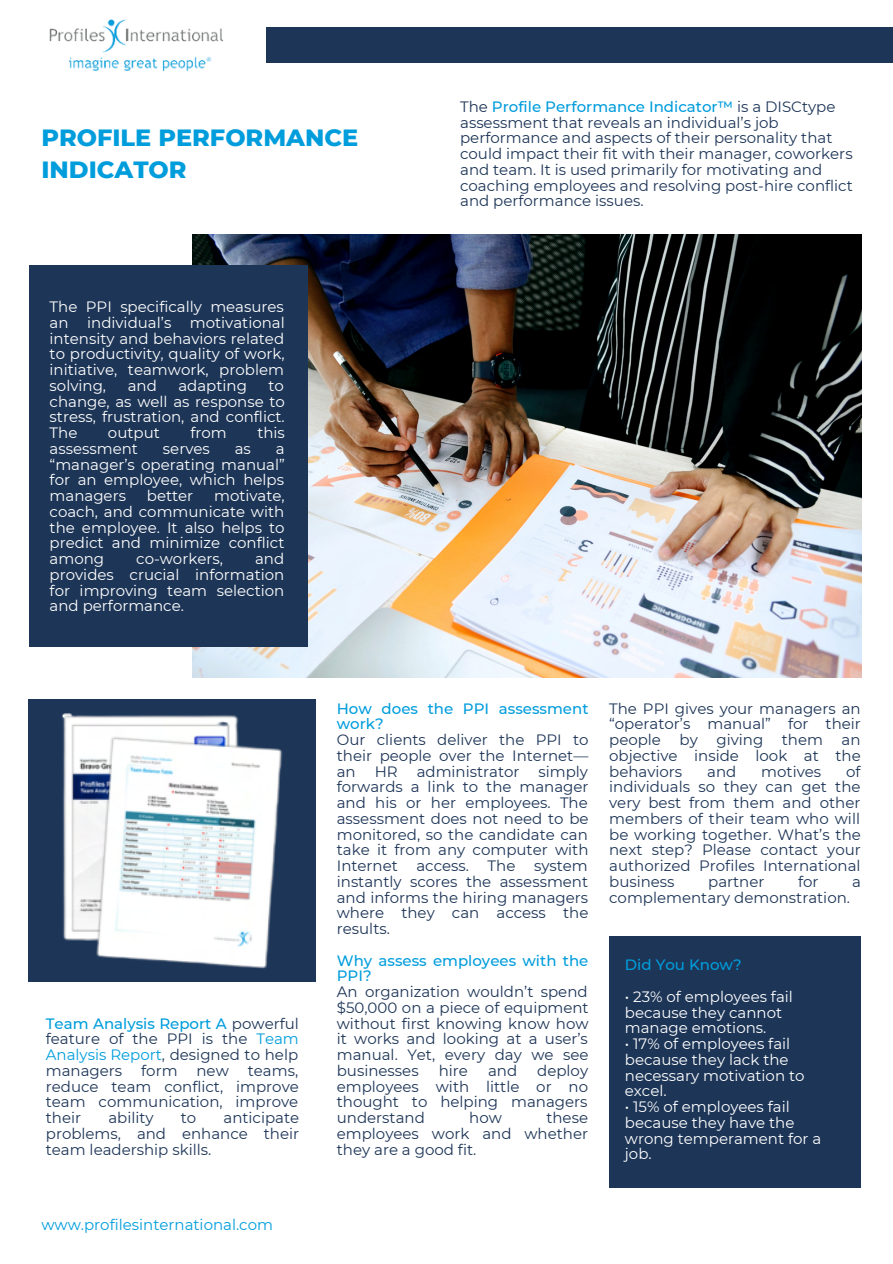
<style>
.page{position:relative;width:893px;height:1264px;background:#fff}
.page>*{position:absolute;margin:0;border:0;box-sizing:border-box;transform-origin:0 0}
.t1{font:800 24px/32.5px "Montserrat";color:#009ddc}
.t2{font:15px/15.8px "Montserrat";color:#1d3557;text-align:justify}
.t3{font:15px/15.8px "Montserrat";color:#fff;text-align:justify}
.t4{font:500 15px/15.8px "Montserrat";color:#009ddc}
.t5{font:15px "Montserrat";color:#009ddc}
.s1{font-weight:500;color:#009ddc}
.s2{color:#009ddc}
</style>
<div class="page">
<div style="left:266px;top:27px;width:626px;height:36px;background:#1d3557"></div>
<img style="left:192px;top:234px;width:669px;height:443px">
<div style="left:29px;top:265px;width:278px;height:381px;background:#1d3557"></div>
<div style="left:29px;top:699px;width:287px;height:283px;background:#1d3557"></div>
<img style="left:61px;top:713px;width:222px;height:256px">
<div style="left:609px;top:935px;width:252px;height:252px;background:#1d3557"></div>
<img style="left:49px;top:19px;width:175px;height:52px">
<h1 class="t1" style="left:41px;top:121px;width:318px">PROFILE PERFORMANCE<br>INDICATOR</h1>
<p class="t3" style="left:50px;top:299px;width:237px">The PPI specifically measures an individual’s motivational intensity and behaviors related to productivity, quality of work, initiative, teamwork, problem solving,</p>
<p class="t3" style="left:128px;top:377px;width:31px">and</p>
<p class="t3" style="left:178px;top:377px;width:70px">adapting</p>
<p class="t3" style="left:50px;top:377px;width:237px;text-indent:219px">to change, as well as response to stress, frustration, and conflict.<br>The</p>
<p class="t3" style="left:108px;top:425px;width:53px">output</p>
<p class="t3" style="left:190px;top:425px;width:38px">from</p>
<p class="t3" style="left:257px;top:425px;width:29px">this</p>
<p class="t3" style="left:50px;top:440px;width:90px">assessment</p>
<p class="t3" style="left:163px;top:440px;width:48px">serves</p>
<p class="t3" style="left:235px;top:440px;width:18px">as</p>
<p class="t3" style="left:50px;top:440px;width:237px;text-indent:226px">a “manager’s operating manual” for an employee, which helps managers</p>
<p class="t3" style="left:50px;top:488px;width:237px;text-indent:164px">motivate, coach, and communicate with the employee. It also helps to predict and minimize conflict among</p>
<p class="t3" style="left:147px;top:488px;width:48px">better</p>
<p class="t3" style="left:50px;top:550px;width:236px;text-indent:205px">and provides crucial information for improving team selection and performance.</p>
<p class="t3" style="left:136px;top:550px;width:88px">co-workers,</p>
<p class="t2" style="left:460px;top:98px;width:394px;text-align:left">The <span class="s1">Profile Performance Indicator™</span> is a DISCtype assessment that reveals an individual’s job performance and aspects of their personality that could impact their fit with their manager, coworkers and team. It is used primarily for motivating and coaching employees and resolving post-hire conflict and performance issues.</p>
<p class="t2" style="left:46px;top:1015px;width:254px"><span class="s1">Team Analysis Report A</span> powerful feature of the PPI is the <span class="s2">Team Analysis Report</span>, designed to help managers</p>
<p class="t2" style="left:141px;top:1062px;width:38px">form</p>
<p class="t2" style="left:196px;top:1062px;width:34px">new</p>
<p class="t2" style="left:46px;top:1062px;width:254px;text-indent:202px">teams, reduce team conflict, improve team communication, improve their</p>
<p class="t2" style="left:46px;top:1109px;width:255px;text-indent:178px">anticipate problems, and enhance their team leadership skills.</p>
<p class="t2" style="left:108px;top:1109px;width:47px">ability</p>
<p class="t2" style="left:181px;top:1109px;width:17px">to</p>
<p class="t5" style="left:41px;top:1215px;width:233px">www.profilesinternational.com</p>
<p class="t4" style="left:337px;top:700px;width:253px">How does the PPI assessment work?</p>
<p class="t2" style="left:337px;top:732px;width:253px">Our clients deliver the PPI to their people over the Internet— an</p>
<p class="t2" style="left:337px;top:763px;width:253px;text-indent:202px">simply forwards a link to the manager and his or her employees. The assessment does not need to be monitored, so the candidate can take it from any computer with Internet access. The system instantly scores the assessment and informs the hiring managers where they can access the results.</p>
<p class="t4" style="left:337px;top:952px;width:253px">Why assess employees with the<br>PPI?</p>
<p class="t2" style="left:337px;top:983px;width:253px">An organization wouldn’t spend $50,000 on a piece of equipment without first knowing know how it works and looking at a user’s manual. Yet, every day we see businesses</p>
<p class="t2" style="left:375px;top:763px;width:25px">HR</p>
<p class="t2" style="left:416px;top:763px;width:104px">administrator</p>
<p class="t2" style="left:337px;top:1062px;width:253px;text-indent:200px">deploy employees with little or no thought to helping managers understand</p>
<p class="t2" style="left:438px;top:1062px;width:31px">hire</p>
<p class="t2" style="left:488px;top:1062px;width:31px">and</p>
<p class="t2" style="left:337px;top:1109px;width:253px;text-indent:209px">these employees work and whether they are a good fit.</p>
<p class="t2" style="left:469px;top:1109px;width:34px">how</p>
<p class="t2" style="left:609px;top:700px;width:253px">The PPI gives your managers an “operator’s manual” for their people by giving them an objective inside look at the behaviors</p>
<p class="t2" style="left:609px;top:763px;width:253px;text-indent:237px">of individuals so they can get the very best from them and other members of their team who will be working together. What’s the next step? Please contact your authorized Profiles International business</p>
<p class="t2" style="left:707px;top:763px;width:31px">and</p>
<p class="t2" style="left:761px;top:763px;width:61px">motives</p>
<p class="t2" style="left:708px;top:873px;width:58px">partner</p>
<p class="t2" style="left:798px;top:873px;width:22px">for</p>
<p class="t2" style="left:852px;top:873px;width:10px">a</p>
<p class="t2" style="left:609px;top:889px;width:242px">complementary demonstration.</p>
<p class="t4" style="left:624px;top:957px;width:118px">Did You Know?</p>
<p class="t3" style="left:624px;top:988px;width:170px;text-align:left">• 23% of employees fail because they cannot manage emotions.</p>
<p class="t3" style="left:624px;top:1035px;width:181px;text-align:left">• 17% of employees fail because they lack the necessary motivation to excel.</p>
<p class="t3" style="left:624px;top:1098px;width:198px;text-align:left">• 15% of employees fail because they have the wrong temperament for a job.</p>
</div>
